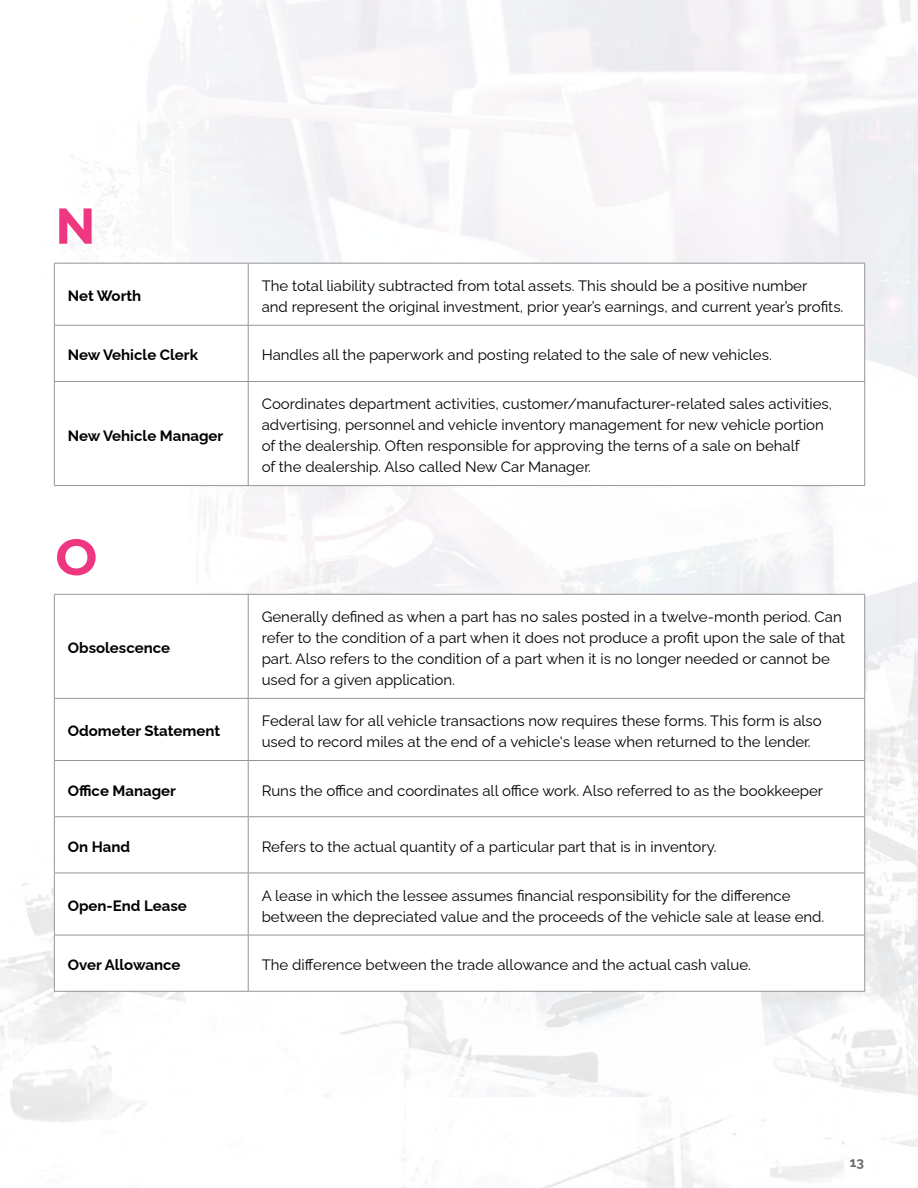
<style>
.page{position:relative;width:918px;height:1188px;background:#fff}
.page>*{position:absolute;margin:0;border:0;box-sizing:border-box;transform-origin:0 0}
.t1{font:700 50.4px "Montserrat";color:#ee3780}
.t2{font:15px/21px "Raleway";color:#000}
.t3{font:700 15px "Raleway";color:#000}
.t4{font:700 13.5px "Raleway";color:#58595b}
</style>
<div class="page">
<svg style="left:55px;top:264px;width:809px;height:221px"></svg>
<hr style="left:54px;top:263px;width:194px;height:1px;background:#939598">
<hr style="left:54px;top:264px;width:1px;height:61px;background:#939598">
<hr style="left:248px;top:263px;width:617px;height:1px;background:#939598">
<hr style="left:248px;top:264px;width:1px;height:61px;background:#939598">
<hr style="left:864px;top:264px;width:1px;height:61px;background:#939598">
<hr style="left:54px;top:325px;width:194px;height:1px;background:#939598">
<hr style="left:54px;top:326px;width:1px;height:55px;background:#939598">
<hr style="left:248px;top:325px;width:617px;height:1px;background:#939598">
<hr style="left:248px;top:326px;width:1px;height:55px;background:#939598">
<hr style="left:864px;top:326px;width:1px;height:55px;background:#939598">
<hr style="left:54px;top:381px;width:194px;height:1px;background:#939598">
<hr style="left:54px;top:382px;width:1px;height:103px;background:#939598">
<hr style="left:248px;top:381px;width:617px;height:1px;background:#939598">
<hr style="left:248px;top:382px;width:1px;height:103px;background:#939598">
<hr style="left:864px;top:382px;width:1px;height:103px;background:#939598">
<hr style="left:54px;top:485px;width:194px;height:1px;background:#939598">
<hr style="left:248px;top:485px;width:617px;height:1px;background:#939598">
<svg style="left:55px;top:595px;width:809px;height:396px"></svg>
<hr style="left:54px;top:594px;width:194px;height:1px;background:#939598">
<hr style="left:54px;top:595px;width:1px;height:103px;background:#939598">
<hr style="left:248px;top:594px;width:617px;height:1px;background:#939598">
<hr style="left:248px;top:595px;width:1px;height:103px;background:#939598">
<hr style="left:864px;top:595px;width:1px;height:103px;background:#939598">
<hr style="left:54px;top:698px;width:194px;height:1px;background:#939598">
<hr style="left:54px;top:699px;width:1px;height:61px;background:#939598">
<hr style="left:248px;top:698px;width:617px;height:1px;background:#939598">
<hr style="left:248px;top:699px;width:1px;height:61px;background:#939598">
<hr style="left:864px;top:699px;width:1px;height:61px;background:#939598">
<hr style="left:54px;top:760px;width:194px;height:1px;background:#939598">
<hr style="left:54px;top:761px;width:1px;height:55px;background:#939598">
<hr style="left:248px;top:760px;width:617px;height:1px;background:#939598">
<hr style="left:248px;top:761px;width:1px;height:55px;background:#939598">
<hr style="left:864px;top:761px;width:1px;height:55px;background:#939598">
<hr style="left:54px;top:816px;width:194px;height:1px;background:#939598">
<hr style="left:54px;top:817px;width:1px;height:56px;background:#939598">
<hr style="left:248px;top:816px;width:617px;height:1px;background:#939598">
<hr style="left:248px;top:817px;width:1px;height:56px;background:#939598">
<hr style="left:864px;top:817px;width:1px;height:56px;background:#939598">
<hr style="left:54px;top:873px;width:194px;height:1px;background:#939598">
<hr style="left:54px;top:873px;width:1px;height:62px;background:#939598">
<hr style="left:248px;top:873px;width:617px;height:1px;background:#939598">
<hr style="left:248px;top:873px;width:1px;height:62px;background:#939598">
<hr style="left:864px;top:873px;width:1px;height:62px;background:#939598">
<hr style="left:54px;top:935px;width:194px;height:1px;background:#939598">
<hr style="left:54px;top:935px;width:1px;height:56px;background:#939598">
<hr style="left:248px;top:935px;width:617px;height:1px;background:#939598">
<hr style="left:248px;top:935px;width:1px;height:56px;background:#939598">
<hr style="left:864px;top:935px;width:1px;height:56px;background:#939598">
<hr style="left:54px;top:991px;width:194px;height:1px;background:#939598">
<hr style="left:248px;top:991px;width:617px;height:1px;background:#939598">
<h1 class="t1" style="left:55px;top:189px;width:42px">N</h1>
<p class="t3" style="left:68px;top:284px;width:75px">Net Worth</p>
<p class="t2" style="left:262px;top:273px;width:583px">The total liability subtracted from total assets. This should be a positive number<br>and represent the original investment, prior year’s earnings, and current year’s profits.</p>
<p class="t3" style="left:68px;top:343px;width:132px">New Vehicle Clerk</p>
<p class="t2" style="left:262px;top:343px;width:512px">Handles all the paperwork and posting related to the sale of new vehicles.</p>
<p class="t3" style="left:68px;top:423px;width:157px">New Vehicle Manager</p>
<h1 class="t1" style="left:55px;top:521px;width:44px">O</h1>
<p class="t3" style="left:68px;top:636px;width:104px">Obsolescence</p>
<p class="t2" style="left:262px;top:392px;width:572px">Coordinates department activities, customer/manufacturer-related sales activities, advertising, personnel and vehicle inventory management for new vehicle portion of the dealership. Often responsible for approving the terns of a sale on behalf<br>of the dealership. Also called New Car Manager.</p>
<p class="t2" style="left:262px;top:604px;width:585px">Generally defined as when a part has no sales posted in a twelve-month period. Can refer to the condition of a part when it does not produce a profit upon the sale of that part. Also refers to the condition of a part when it is no longer needed or cannot be used for a given application.</p>
<p class="t3" style="left:68px;top:719px;width:154px">Odometer Statement</p>
<p class="t2" style="left:262px;top:709px;width:562px">Federal law for all vehicle transactions now requires these forms. This form is also used to record miles at the end of a vehicle's lease when returned to the lender.</p>
<p class="t3" style="left:68px;top:778px;width:110px">Office Manager</p>
<p class="t2" style="left:262px;top:778px;width:563px">Runs the office and coordinates all office work. Also referred to as the bookkeeper</p>
<p class="t3" style="left:68px;top:835px;width:64px">On Hand</p>
<p class="t2" style="left:262px;top:834px;width:456px">Refers to the actual quantity of a particular part that is in inventory.</p>
<p class="t3" style="left:68px;top:894px;width:121px">Open-End Lease</p>
<p class="t2" style="left:262px;top:883px;width:564px">A lease in which the lessee assumes financial responsibility for the difference between the depreciated value and the proceeds of the vehicle sale at lease end.</p>
<p class="t3" style="left:68px;top:953px;width:114px">Over Allowance</p>
<p class="t2" style="left:262px;top:953px;width:491px">The difference between the trade allowance and the actual cash value.</p>
<p class="t4" style="left:850px;top:1152px;width:16px">13</p>
</div>
